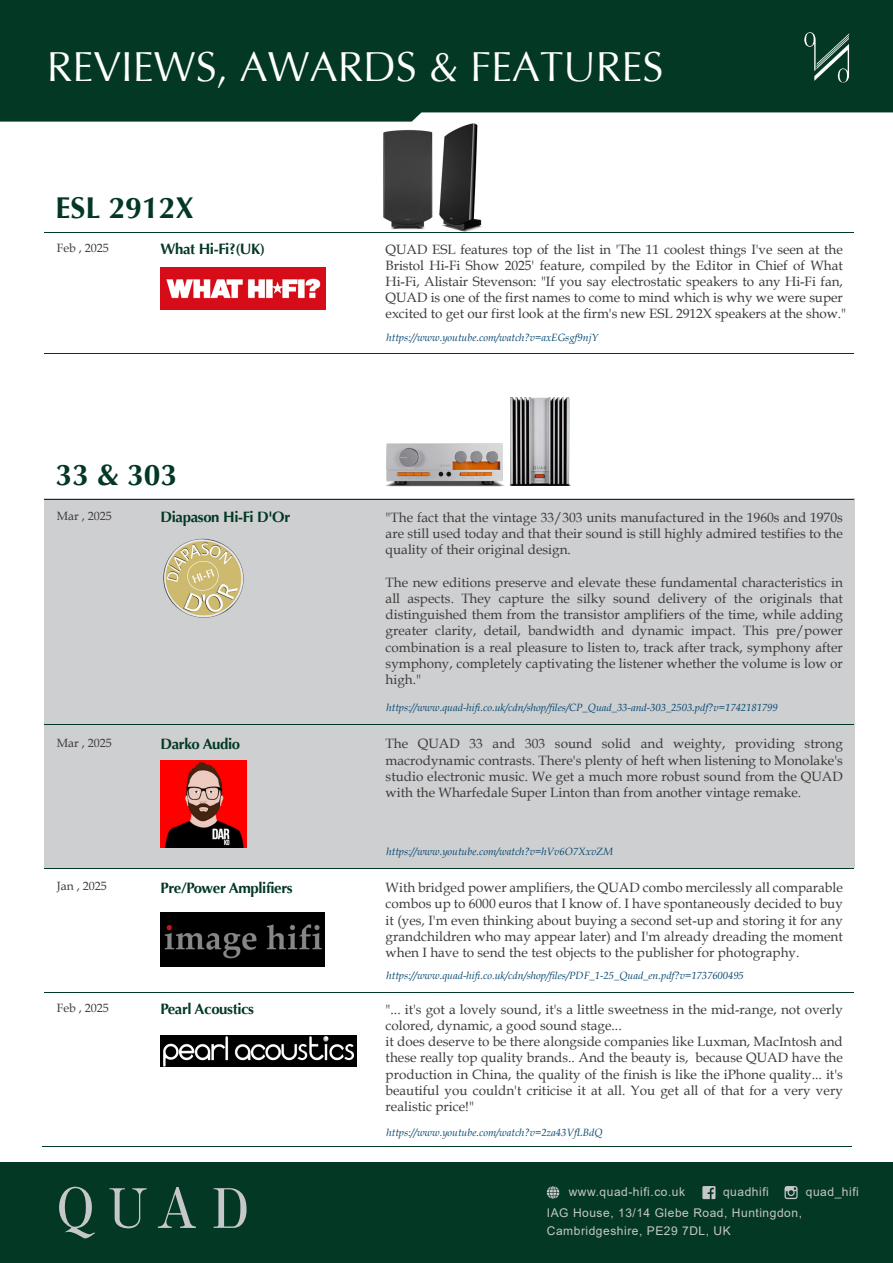
<style>
.page{position:relative;width:893px;height:1263px;background:#fff}
.page>*{position:absolute;margin:0;border:0;box-sizing:border-box;transform-origin:0 0}
.t1{font:41.85px "Optima";color:#fff}
.t2{font:700 30px "Optima";color:#033824}
.t3{font:700 15px "Optima";letter-spacing:-.025em;color:#033824}
.t4{font:13.5px/16.2px "Book Antiqua";color:#3e3a39;text-align:justify}
.t5{font:12px/18.8px "Arial";letter-spacing:.045em;color:#c6c7c8}
.t6{font:12px "Book Antiqua";color:#3e3a39}
.t7{font:italic 10.5px "Book Antiqua";color:#00446d}
</style>
<div class="page">
<div style="left:45px;top:499px;width:810px;height:369px;background:#cecfd1"></div>
<img style="left:383px;top:130px;width:50px;height:100px">
<img style="left:439px;top:123px;width:43px;height:109px">
<div style="left:0;top:0;width:893px;height:122px;background:#033824"></div>
<svg style="left:804px;top:32px;width:45px;height:51px;background:#325d4d"></svg>
<div style="left:0;top:1162px;width:893px;height:101px;background:#033824"></div>
<svg style="left:109px;top:1188px;width:38px;height:40px"></svg>
<svg style="left:158px;top:1187px;width:38px;height:41px"></svg>
<svg style="left:214px;top:1188px;width:32px;height:40px"></svg>
<svg style="left:59px;top:1186px;width:36px;height:52px"></svg>
<svg style="left:784px;top:1186px;width:14px;height:13px"></svg>
<svg style="left:547px;top:1186px;width:12px;height:13px"></svg>
<svg style="left:702px;top:1186px;width:13px;height:13px"></svg>
<img style="left:161px;top:268px;width:165px;height:42px">
<hr style="left:45px;top:232px;width:809px;height:1px;background:#033824">
<hr style="left:45px;top:353px;width:809px;height:1px;background:#033824">
<hr style="left:45px;top:499px;width:809px;height:1px;background:#033824">
<hr style="left:45px;top:992px;width:809px;height:1px;background:#033824">
<img style="left:365px;top:443px;width:160px;height:56px">
<img style="left:507px;top:397px;width:63px;height:88px">
<svg style="left:161px;top:1036px;width:196px;height:31px"></svg>
<img style="left:164px;top:1037px;width:193px;height:30px">
<img style="left:161px;top:913px;width:164px;height:53px">
<hr style="left:45px;top:868px;width:809px;height:1px;background:#033824">
<hr style="left:45px;top:724px;width:809px;height:1px;background:#033824">
<hr style="left:42px;top:1146px;width:810px;height:1px;background:#033824">
<img style="left:163px;top:538px;width:81px;height:80px">
<img style="left:161px;top:761px;width:86px;height:86px">
<h1 class="t1" style="left:47px;top:42px;width:618px">REVIEWS, AWARDS &amp; FEATURES</h1>
<h2 class="t2" style="left:56px;top:190px;width:140px">ESL 2912X</h2>
<p class="t6" style="left:57px;top:239px;width:54px">Feb , 2025</p>
<p class="t3" style="left:161px;top:240px;width:106px">What Hi-Fi?(UK)</p>
<p class="t4" style="left:386px;top:241px;width:462px;text-align:left">QUAD ESL features top of the list in 'The 11 coolest things I've seen at the Bristol Hi-Fi Show 2025' feature, compiled by the Editor in Chief of What Hi-Fi, Alistair Stevenson: "If you say electrostatic speakers to any Hi-Fi fan, QUAD is one of the first names to come to mind which is why we were super excited to get our first look at the firm's new ESL 2912X speakers at the show."</p>
<p class="t7" style="left:387px;top:330px;width:213px">https://www.youtube.com/watch?v=axEGsgf9njY</p>
<h2 class="t2" style="left:56px;top:457px;width:123px">33 &amp; 303</h2>
<p class="t6" style="left:57px;top:508px;width:57px">Mar , 2025</p>
<p class="t3" style="left:161px;top:508px;width:131px">Diapason Hi-Fi D'Or</p>
<p class="t4" style="left:386px;top:509px;width:459px">"The fact that the vintage 33/303 units manufactured in the 1960s and 1970s are still used today and that their sound is still highly admired testifies to the quality of their original design.</p>
<p class="t4" style="left:386px;top:574px;width:459px">The new editions preserve and elevate these fundamental characteristics in all aspects. They capture the silky sound delivery of the originals that distinguished them from the transistor amplifiers of the time, while adding greater clarity, detail, bandwidth and dynamic impact. This pre/power combination is a real pleasure to listen to, track after track, symphony after symphony, completely captivating the listener whether the volume is low or high."</p>
<p class="t7" style="left:387px;top:700px;width:393px">https://www.quad-hifi.co.uk/cdn/shop/files/CP_Quad_33-and-303_2503.pdf?v=1742181799</p>
<p class="t6" style="left:57px;top:734px;width:57px">Mar , 2025</p>
<p class="t3" style="left:161px;top:735px;width:81px">Darko Audio</p>
<p class="t4" style="left:386px;top:735px;width:459px">The QUAD 33 and 303 sound solid and weighty, providing strong macrodynamic contrasts. There's plenty of heft when listening to Monolake's studio electronic music. We get a much more robust sound from the QUAD with the Wharfedale Super Linton than from another vintage remake.</p>
<p class="t7" style="left:387px;top:844px;width:228px">https://www.youtube.com/watch?v=hVv6O7XxvZM</p>
<p class="t6" style="left:57px;top:878px;width:51px">Jan , 2025</p>
<p class="t3" style="left:161px;top:879px;width:134px">Pre/Power Amplifiers</p>
<p class="t4" style="left:386px;top:879px;width:459px">With bridged power amplifiers, the QUAD combo mercilessly all comparable combos up to 6000 euros that I know of. I have spontaneously decided to buy it (yes, I'm even thinking about buying a second set-up and storing it for any grandchildren who may appear later) and I'm already dreading the moment when I have to send the test objects to the publisher for photography.</p>
<p class="t7" style="left:387px;top:968px;width:359px">https://www.quad-hifi.co.uk/cdn/shop/files/PDF_1-25_Quad_en.pdf?v=1737600495</p>
<p class="t6" style="left:57px;top:999px;width:54px">Feb , 2025</p>
<p class="t3" style="left:161px;top:1000px;width:95px">Pearl Acoustics</p>
<p class="t4" style="left:386px;top:1001px;width:459px;text-align:left">"... it's got a lovely sound, it's a little sweetness in the mid-range, not overly colored, dynamic, a good sound stage...<br>it does deserve to be there alongside companies like Luxman, MacIntosh and these really top quality brands.. And the beauty is, because QUAD have the production in China, the quality of the finish is like the iPhone quality... it's beautiful you couldn't criticise it at all. You get all of that for a very very realistic price!"</p>
<p class="t7" style="left:387px;top:1125px;width:218px">https://www.youtube.com/watch?v=2za43VfLBdQ</p>
<p class="t5" style="left:569px;top:1182px;width:118px">www.quad-hifi.co.uk</p>
<p class="t5" style="left:723px;top:1182px;width:47px">quadhifi</p>
<p class="t5" style="left:806px;top:1182px;width:55px">quad_hifi</p>
<p class="t5" style="left:547px;top:1203px;width:257px">IAG House, 13/14 Glebe Road, Huntingdon,<br>Cambridgeshire, PE29 7DL, UK</p>
</div>
